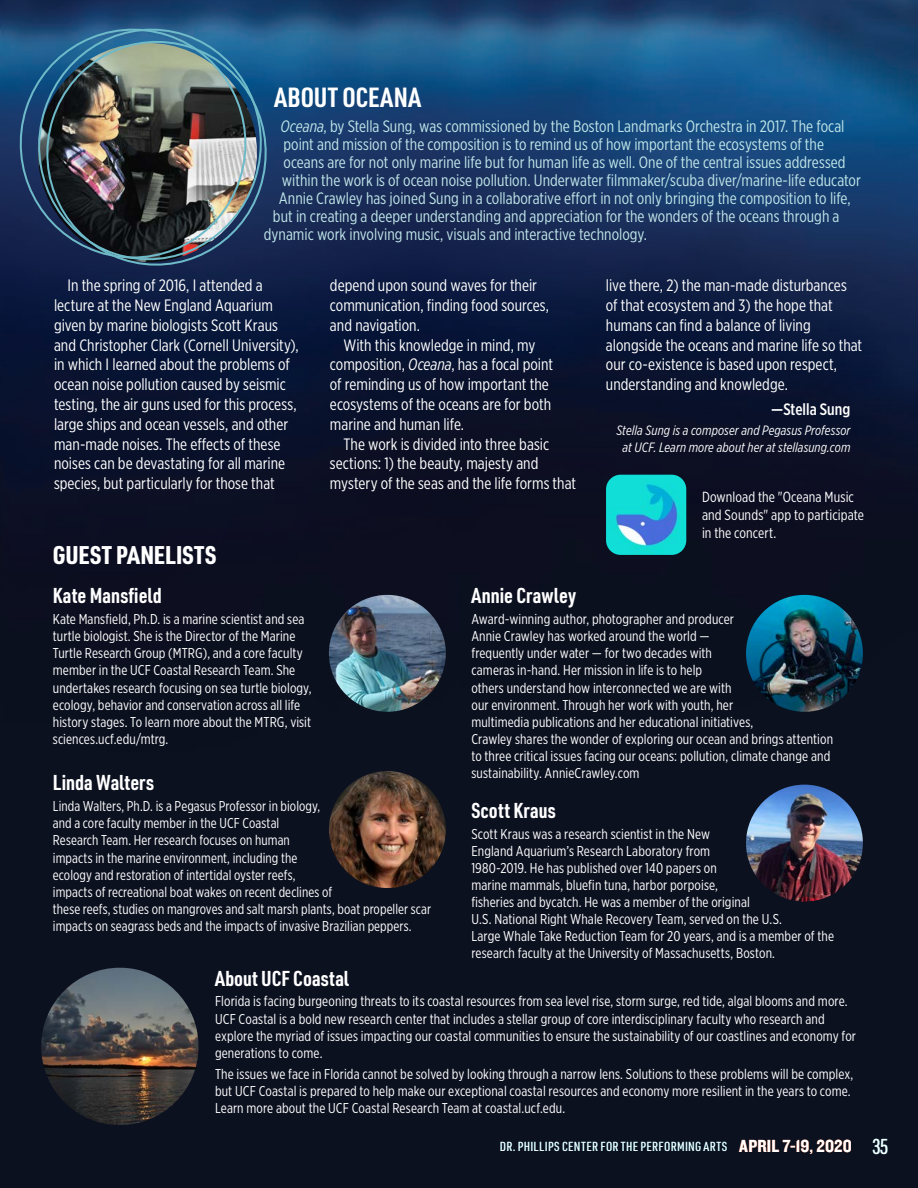
<style>
.page{position:relative;width:918px;height:1188px;background:#fff}
.page>*{position:absolute;margin:0;border:0;box-sizing:border-box;transform-origin:0 0}
.t1{font:700 27px "URWDIN Cond";letter-spacing:.015em;color:#fff}
.Normal__Web{font:900 25.5px "URWDIN Cond";letter-spacing:.01em;color:#fff}
.Normal__Web-2{font:700 21px "URWDIN Cond";letter-spacing:.01em;color:#fff}
.t2{font:18px "Knockout HTF50 Welterweight";letter-spacing:.01em;color:#fff}
.Normal__Web-3{font:16.5px/19.8px "Gotham X Narrow";color:#fff}
.Normal__Web-4{font:16.5px "Gotham X Narrow";color:#bfe5e8}
.Normal__Web-5{font:500 16.5px "Gotham X Narrow";letter-spacing:.005em;color:#fff}
.Normal__Web-6{font:14.7px/18px "Gotham X Narrow";letter-spacing:.01em;color:#fff}
.Normal__Web-7{font:14.25px/17.1px "Gotham X Narrow";letter-spacing:.01em;color:#fff}
.Normal__Web-8{font:italic 13.5px/16.5px "Gotham X Narrow";letter-spacing:.005em;color:#fff;text-align:center}
.t3{font:500 12.75px "URWDIN Cond";letter-spacing:.025em;color:#fff;scale:1.04 1}
.s1{font-style:italic}
.s2{font-family:"URWDIN Cond";font-weight:500;font-size:21px;color:#007986}
</style>
<div class="page">
<img style="left:0;top:0;width:918px;height:1188px">
<img style="left:41px;top:968px;width:158px;height:157px;border-radius:79px">
<img style="left:329px;top:595px;width:117px;height:117px;border-radius:58px">
<img style="left:329px;top:771px;width:117px;height:117px;border-radius:58px">
<img style="left:746px;top:785px;width:117px;height:117px;border-radius:58px">
<img style="left:746px;top:595px;width:117px;height:117px;border-radius:58px">
<svg style="left:32px;top:28px;width:250px;height:253px;background:#132f5b"></svg>
<svg style="left:23px;top:16px;width:254px;height:260px;background:#183f6d"></svg>
<img style="left:5px;top:16px;width:257px;height:258px">
<img style="left:606px;top:475px;width:80px;height:80px">
<p class="t1" style="left:274px;top:79px;width:148px">ABOUT OCEANA</p>
<p class="Normal__Web-4" style="left:280px;top:116px;width:566px"><span class="s1">Oceana</span>, by Stella Sung, was commissioned by the Boston Landmarks Orchestra in 2017. The focal</p>
<p class="Normal__Web-4" style="left:283px;top:134px;width:542px">point and mission of the composition is to remind us of how important the ecosystems of the</p>
<p class="Normal__Web-4" style="left:283px;top:152px;width:564px">oceans are for not only marine life but for human life as well. One of the central issues addressed</p>
<p class="Normal__Web-4" style="left:282px;top:170px;width:580px">within the work is of ocean noise pollution. Underwater filmmaker/scuba diver/marine-life educator</p>
<p class="Normal__Web-4" style="left:279px;top:188px;width:573px">Annie Crawley has joined Sung in a collaborative effort in not only bringing the composition to life,</p>
<p class="Normal__Web-4" style="left:273px;top:206px;width:568px">but in creating a deeper understanding and appreciation for the wonders of the oceans through a</p>
<p class="Normal__Web-4" style="left:264px;top:224px;width:385px">dynamic work involving music, visuals and interactive technology.</p>
<p class="Normal__Web-3" style="left:54px;top:275px;width:246px;text-indent:13px">In the spring of 2016, I attended a lecture at the New England Aquarium given by marine biologists Scott Kraus and Christopher Clark (Cornell University), in which I learned about the problems of ocean noise pollution caused by seismic testing, the air guns used for this process, large ships and ocean vessels, and other man-made noises. The effects of these noises can be devastating for all marine species, but particularly for those that</p>
<p class="Normal__Web-3" style="left:330px;top:275px;width:221px">depend upon sound waves for their communication, finding food sources, and navigation.</p>
<p class="Normal__Web-3" style="left:606px;top:275px;width:258px">live there, 2) the man-made disturbances of that ecosystem and 3) the hope that humans can find a balance of living alongside the oceans and marine life so that our co-existence is based upon respect, understanding and knowledge.</p>
<p class="Normal__Web-5" style="left:771px;top:399px;width:81px">—Stella Sung</p>
<p class="Normal__Web-8" style="left:616px;top:422px;width:236px">Stella Sung is a composer and Pegasus Professor at UCF. Learn more about her at stellasung.com</p>
<p class="Normal__Web-3" style="left:330px;top:335px;width:225px;text-indent:14px">With this knowledge in mind, my composition, <span class="s1">Oceana</span>, has a focal point of reminding us of how important the ecosystems of the oceans are for both marine and human life.</p>
<p class="Normal__Web-3" style="left:330px;top:434px;width:248px;text-indent:13px">The work is divided into three basic sections: 1) the beauty, majesty and mystery of the seas and the life forms that</p>
<p class="Normal__Web-6" style="left:702px;top:488px;width:164px">Download the "Oceana Music and Sounds" app to participate in the concert.</p>
<p class="Normal__Web" style="left:53px;top:537px;width:165px">GUEST PANELISTS</p>
<p class="Normal__Web-2" style="left:53px;top:582px;width:110px">Kate Mansfield</p>
<p class="Normal__Web-7" style="left:53px;top:610px;width:260px">Kate Mansfield, Ph.D. is a marine scientist and sea turtle biologist. She is the Director of the Marine Turtle Research Group (MTRG), and a core faculty member in the UCF Coastal Research Team. She undertakes research focusing on sea turtle biology, ecology, behavior and conservation across all life history stages. To learn more about the MTRG, visit sciences.ucf.edu/mtrg.</p>
<p class="Normal__Web-2" style="left:53px;top:769px;width:103px">Linda Walters</p>
<p class="Normal__Web-7" style="left:53px;top:797px;width:380px">Linda Walters, Ph.D. is a Pegasus Professor in biology,<br>and a core faculty member in the UCF Coastal<br>Research Team. Her research focuses on human<br>impacts in the marine environment, including the<br>ecology and restoration of intertidal oyster reefs,<br>impacts of recreational boat wakes on recent declines of<br>these reefs, studies on mangroves and salt marsh plants, boat propeller scar impacts on seagrass beds and the impacts of invasive Brazilian peppers.</p>
<p class="Normal__Web-2" style="left:471px;top:582px;width:106px">Annie Crawley</p>
<p class="Normal__Web-7" style="left:471px;top:610px;width:363px">Award-winning author, photographer and producer<br>Annie Crawley has worked around the world —<br>frequently under water — for two decades with<br>cameras in-hand. Her mission in life is to help<br>others understand how interconnected we are with<br>our environment. Through her work with youth, her<br>multimedia publications and her educational initiatives,<br>Crawley shares the wonder of exploring our ocean and brings attention to three critical issues facing our oceans: pollution, climate change and sustainability. AnnieCrawley.com</p>
<p class="Normal__Web-2" style="left:471px;top:796px;width:86px">Scott Kraus</p>
<p class="Normal__Web-7" style="left:471px;top:825px;width:364px">Scott Kraus was a research scientist in the New<br>England Aquarium’s Research Laboratory from<br>1980-2019. He has published over 140 papers on<br>marine mammals, bluefin tuna, harbor porpoise,<br>fisheries and bycatch. He was a member of the original<br>U.S. National Right Whale Recovery Team, served on the U.S.<br>Large Whale Take Reduction Team for 20 years, and is a member of the research faculty at the University of Massachusetts, Boston.</p>
<p class="Normal__Web-2" style="left:215px;top:964px;width:135px">About UCF Coastal</p>
<p class="Normal__Web-7" style="left:215px;top:993px;width:643px">Florida is facing burgeoning threats to its coastal resources from sea level rise, storm surge, red tide, algal blooms and more.<br>UCF Coastal is a bold new research center that includes a stellar group of core interdisciplinary faculty who research and explore the myriad of issues impacting our coastal communities to ensure the sustainability of our coastlines and economy for generations to come.</p>
<p class="Normal__Web-7" style="left:215px;top:1065px;width:640px">The issues we face in Florida cannot be solved by looking through a narrow lens. Solutions to these problems will be complex, but UCF Coastal is prepared to help make our exceptional coastal resources and economy more resilient in the years to come.<br>Learn more about the UCF Coastal Research Team at coastal.ucf.edu.</p>
<p class="t3" style="left:500px;top:1138px;width:220px">DR. PHILLIPS CENTER FOR THE PERFORMING ARTS</p>
<p class="t2" style="left:739px;top:1137px;width:151px">APRIL 7-19, 2020 <span class="s2">35</span></p>
</div>
